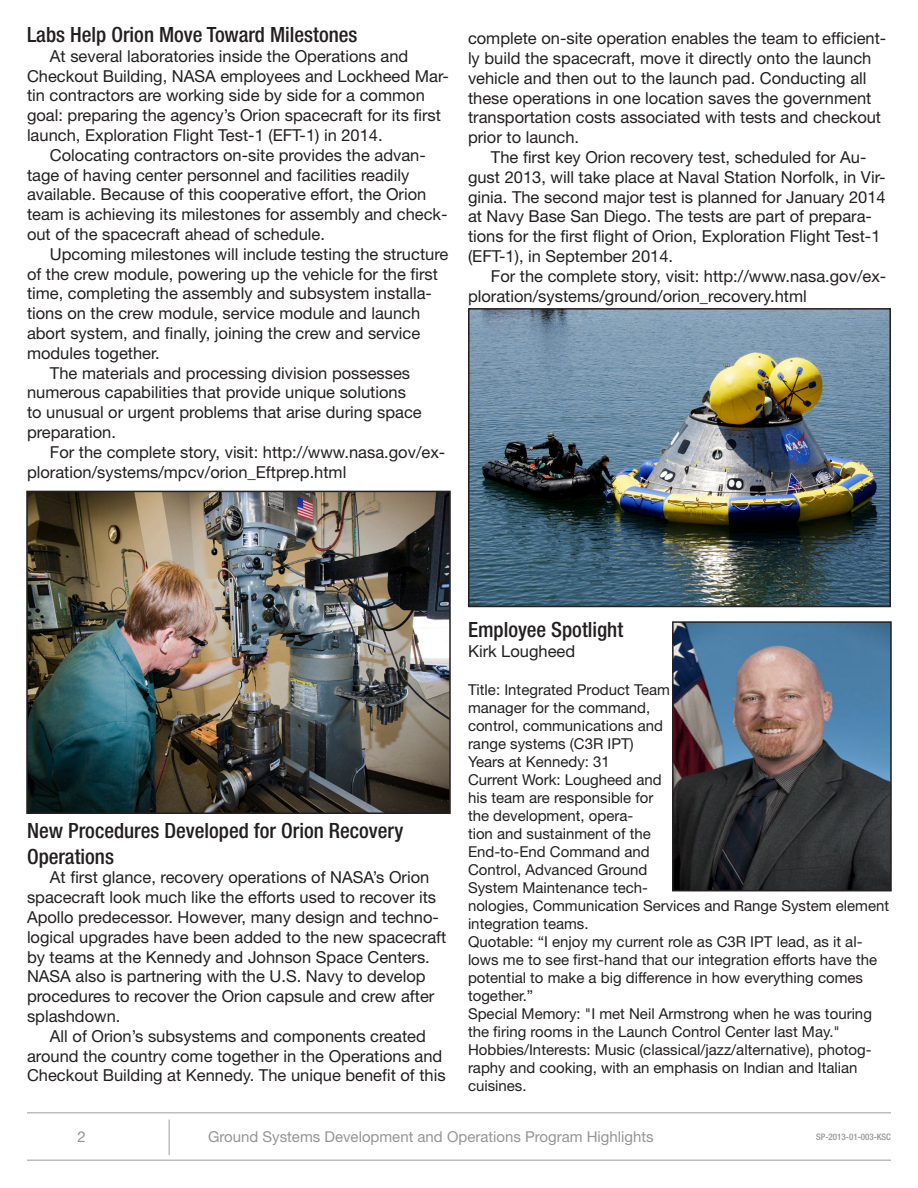
<style>
.page{position:relative;width:918px;height:1188px;background:#fff}
.page>*{position:absolute;margin:0;border:0;box-sizing:border-box;transform-origin:0 0}
.t1{font:500 condensed 21px/25.2px "Helvetica Neue LT Std";color:#231f20}
.t2{font:16.5px/19.8px "Helvetica Neue LT Std";color:#231f20}
.t3{font:15px/18px "Helvetica Neue LT Std";color:#231f20}
.t4{font:15px "Helvetica Neue LT Std";color:#939598}
.t5{font:500 condensed 9px "Helvetica Neue LT Std";color:#939598}
</style>
<div class="page">
<hr style="left:27px;top:1112px;width:864px;height:2px;background:#bcbdc0">
<hr style="left:27px;top:1160px;width:864px;height:1px;background:#bcbdc0">
<hr style="left:168px;top:1120px;width:2px;height:35px;background:#bcbdc0">
<img style="left:29px;top:494px;width:419px;height:317px">
<div style="left:26px;top:491px;width:425px;height:323px;border:2px solid #231f20"></div>
<img style="left:471px;top:311px;width:417px;height:293px">
<div style="left:468px;top:308px;width:423px;height:299px;border:2px solid #231f20"></div>
<img style="left:675px;top:624px;width:214px;height:264px">
<div style="left:672px;top:621px;width:220px;height:270px;border:2px solid #231f20"></div>
<p class="t1" style="left:27px;top:22px;width:332px">Labs Help Orion Move Toward Milestones</p>
<p class="t2" style="left:27px;top:46px;width:424px;text-indent:23px">At several laboratories inside the Operations and Checkout Building, NASA employees and Lockheed Mar&shy;tin contractors are working side by side for a common goal: preparing the agency’s Orion spacecraft for its first launch, Exploration Flight Test-1 (EFT-1) in 2014.</p>
<p class="t2" style="left:27px;top:145px;width:422px;text-indent:23px">Colocating contractors on-site provides the advan&shy;tage of having center personnel and facilities readily available. Because of this cooperative effort, the Orion team is achieving its milestones for assembly and check&shy;out of the spacecraft ahead of schedule.</p>
<p class="t2" style="left:50px;top:244px;width:400px">Upcoming milestones will include testing the structure</p>
<p class="t2" style="left:27px;top:264px;width:413px">of the crew module, powering up the vehicle for the first</p>
<p class="t2" style="left:27px;top:283px;width:407px">time, completing the assembly and subsystem installa-</p>
<p class="t2" style="left:27px;top:303px;width:395px">tions on the crew module, service module and launch</p>
<p class="t2" style="left:27px;top:323px;width:395px">abort system, and finally, joining the crew and service</p>
<p class="t2" style="left:27px;top:343px;width:134px">modules together.</p>
<p class="t2" style="left:50px;top:363px;width:362px">The materials and processing division possesses</p>
<p class="t2" style="left:27px;top:382px;width:381px">numerous capabilities that provide unique solutions</p>
<p class="t2" style="left:27px;top:402px;width:396px">to unusual or urgent problems that arise during space</p>
<p class="t2" style="left:27px;top:422px;width:90px">preparation.</p>
<p class="t2" style="left:50px;top:442px;width:397px">For the complete story, visit: http://www.nasa.gov/ex-</p>
<p class="t2" style="left:27px;top:462px;width:321px">ploration/systems/mpcv/orion_Eftprep.html</p>
<p class="t2" style="left:468px;top:28px;width:420px">complete on-site operation enables the team to efficient&shy;ly build the spacecraft, move it directly onto the launch vehicle and then out to the launch pad. Conducting all these operations in one location saves the government transportation costs associated with tests and checkout prior to launch.</p>
<p class="t2" style="left:468px;top:147px;width:419px;text-indent:23px">The first key Orion recovery test, scheduled for Au&shy;gust 2013, will take place at Naval Station Norfolk, in Vir&shy;ginia. The second major test is planned for January 2014 at Navy Base San Diego. The tests are part of prepara&shy;tions for the first flight of Orion, Exploration Flight Test-1 (EFT-1), in September 2014.</p>
<p class="t2" style="left:468px;top:266px;width:420px;text-indent:23px">For the complete story, visit: http://www.nasa.gov/ex&shy;ploration/systems/ground/orion_recovery.html</p>
<p class="t1" style="left:27px;top:818px;width:378px">New Procedures Developed for Orion Recovery<br>Operations</p>
<p class="t2" style="left:27px;top:868px;width:421px;text-indent:23px">At first glance, recovery operations of NASA’s Orion spacecraft look much like the efforts used to recover its Apollo predecessor. However, many design and techno&shy;logical upgrades have been added to the new spacecraft by teams at the Kennedy and Johnson Space Centers.<br>NASA also is partnering with the U.S. Navy to develop procedures to recover the Orion capsule and crew after splashdown.</p>
<p class="t2" style="left:27px;top:1026px;width:420px;text-align:center">All of Orion’s subsystems and components created around the country come together in the Operations and<br>Checkout Building at Kennedy. The unique benefit of this</p>
<p class="t1" style="left:468px;top:617px;width:157px">Employee Spotlight</p>
<p class="t2" style="left:468px;top:641px;width:109px">Kirk Lougheed</p>
<p class="t3" style="left:468px;top:680px;width:423px">Title: Integrated Product Team<br>manager for the command,<br>control, communications and<br>range systems (C3R IPT)<br>Years at Kennedy: 31<br>Current Work: Lougheed and<br>his team are responsible for<br>the development, opera-<br>tion and sustainment of the<br>End-to-End Command and<br>Control, Advanced Ground<br>System Maintenance tech-<br>nologies, Communication Services and Range System element integration teams.<br>Quotable: “I enjoy my current role as C3R IPT lead, as it al&shy;lows me to see first-hand that our integration efforts have the potential to make a big difference in how everything comes together.”<br>Special Memory: "I met Neil Armstrong when he was touring the firing rooms in the Launch Control Center last May." Hobbies/Interests: Music (classical/jazz/alternative), photog&shy;raphy and cooking, with an emphasis on Indian and Italian cuisines.</p>
<p class="t4" style="left:78px;top:1128px;width:10px">2</p>
<p class="t4" style="left:208px;top:1128px;width:447px">Ground Systems Development and Operations Program Highlights</p>
<p class="t5" style="left:816px;top:1132px;width:76px">SP-2013-01-003-KSC</p>
</div>
